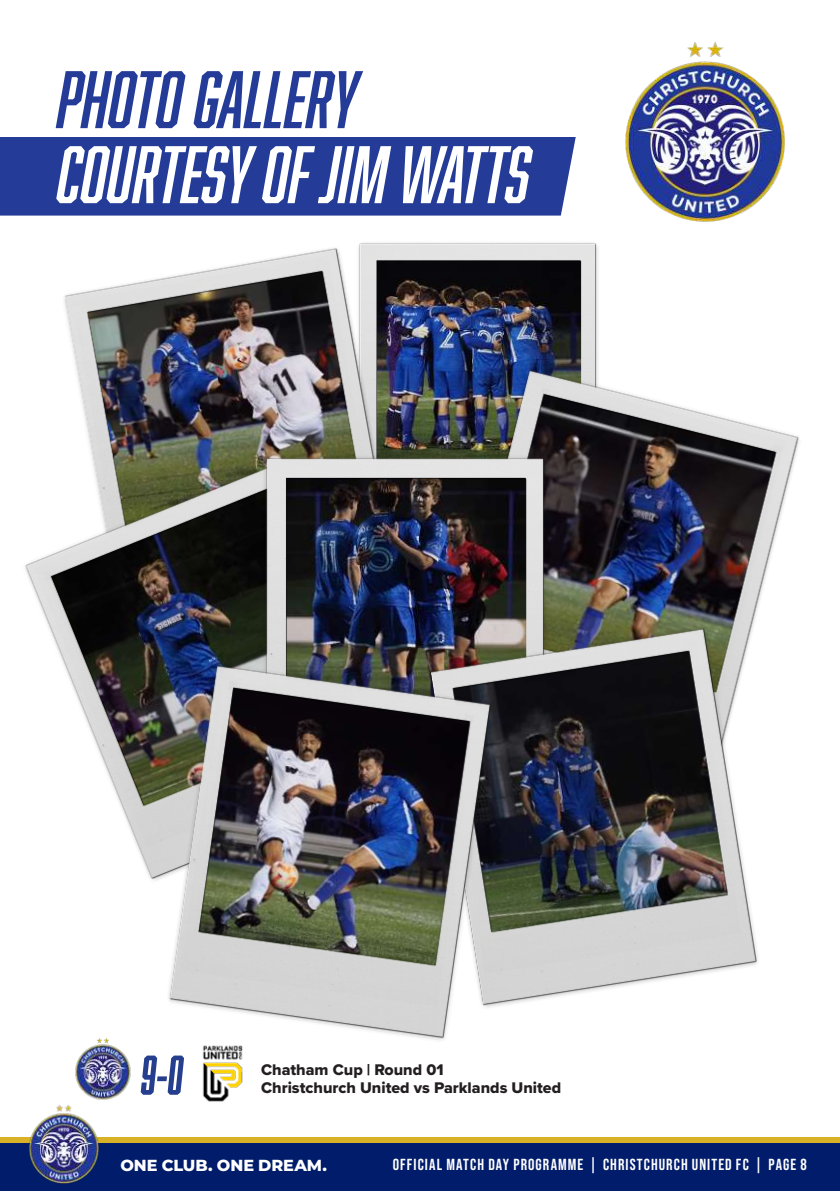
<style>
.page{position:relative;width:840px;height:1191px;background:#fff}
.page>*{position:absolute;margin:0;border:0;box-sizing:border-box;transform-origin:0 0}
.t1{font:italic 75px "Abolition";color:#fff}
.t2{font:italic 75px "Abolition";color:#243c97}
.t3{font:italic 56px "Redig";color:#253f8e}
.t4{font:16px/18px "Proxima Nova Extrabld";color:#231f20}
.t5{font:700 16px "Bebas Neue Pro";letter-spacing:.065em;color:#fff}
.t6{font:800 16px "Montserrat";color:#fff}
</style>
<div class="page">
<div style="left:0;top:1137px;width:839px;height:54px;background:#d8b127"></div>
<div style="left:0;top:1143px;width:839px;height:48px;background:#001c6a"></div>
<img style="left:29px;top:1105px;width:70px;height:79px">
<div style="left:0;top:137px;width:575px;height:79px;background:#243c97"></div>
<img style="left:625px;top:42px;width:160px;height:180px">
<img style="left:412px;top:243px;width:186px;height:198px">
<img style="left:428px;top:350px;width:371px;height:260px">
<img style="left:64px;top:243px;width:348px;height:198px">
<img style="left:25px;top:441px;width:227px;height:438px">
<img style="left:252px;top:441px;width:304px;height:206px">
<img style="left:413px;top:610px;width:345px;height:395px">
<img style="left:202px;top:1062px;width:41px;height:40px">
<img style="left:62px;top:1037px;width:69px;height:73px">
<img style="left:152px;top:647px;width:353px;height:413px">
<h1 class="t2" style="left:58px;top:56px;width:302px">PHOTO GALLERY</h1>
<h1 class="t1" style="left:58px;top:131px;width:474px">COURTESY OF JIM WATTS</h1>
<h2 class="t3" style="left:143px;top:1049px;width:44px">9-0</h2>
<p class="t4" style="left:261px;top:1060px;width:301px">Chatham Cup | Round 01<br>Christchurch United vs Parklands United</p>
<p class="t6" style="left:120px;top:1153px;width:208px">ONE CLUB. ONE DREAM.</p>
<p class="t5" style="left:392px;top:1155px;width:415px">OFFICIAL MATCH DAY PROGRAMME | CHRISTCHURCH UNITED FC | PAGE 8</p>
</div>
